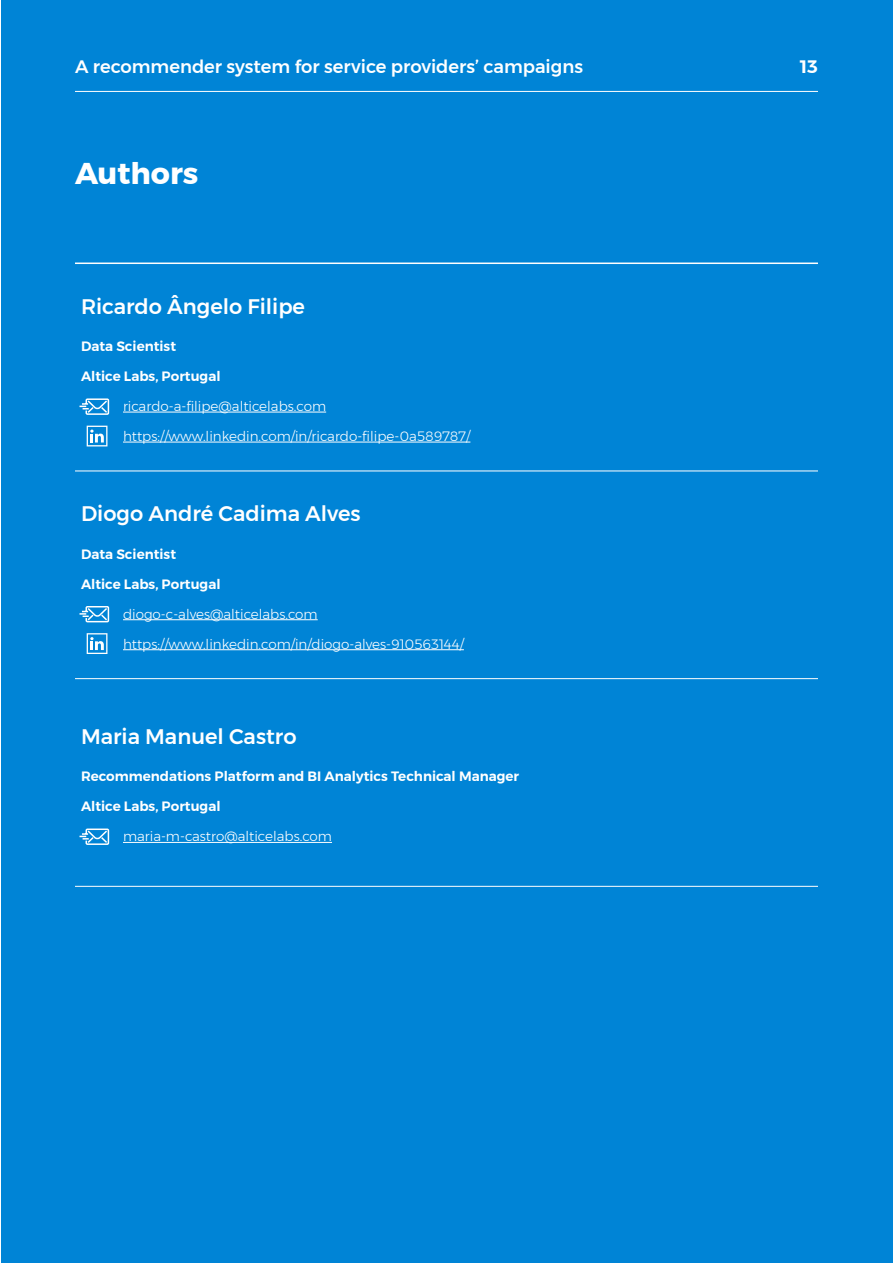
<style>
.page{position:relative;width:893px;height:1263px;background:#fff}
.page>*{position:absolute;margin:0;border:0;box-sizing:border-box;transform-origin:0 0}
.t1{font:700 30px "Montserrat";color:#fff}
.t2{font:500 21px "Montserrat";color:#fff}
.t3{font:500 18px "Montserrat";color:#fff}
.t4{font:600 18px "Montserrat";color:#fff}
.t5{font:300 13.5px "Montserrat";color:#fff}
.t6{font:600 13.5px "Montserrat";color:#fff}
</style>
<div class="page">
<div style="left:2px;top:1px;width:891px;height:1262px;background:#0084d6"></div>
<hr style="left:75px;top:91px;width:743px;height:1px;background:#fff">
<hr style="left:75px;top:263px;width:743px;height:1px;background:#fff">
<hr style="left:75px;top:471px;width:743px;height:1px;background:#fff">
<hr style="left:75px;top:678px;width:743px;height:1px;background:#fff">
<hr style="left:75px;top:886px;width:743px;height:1px;background:#fff">
<hr style="left:123px;top:412px;width:203px;height:1px;background:#fff">
<hr style="left:123px;top:442px;width:347px;height:1px;background:#fff">
<hr style="left:123px;top:619px;width:195px;height:1px;background:#fff">
<hr style="left:123px;top:649px;width:341px;height:1px;background:#fff">
<hr style="left:123px;top:842px;width:209px;height:1px;background:#fff">
<svg style="left:79px;top:398px;width:31px;height:17px"></svg>
<svg style="left:79px;top:828px;width:31px;height:17px"></svg>
<svg style="left:79px;top:606px;width:31px;height:17px"></svg>
<svg style="left:87px;top:426px;width:20px;height:20px"></svg>
<svg style="left:87px;top:633px;width:20px;height:21px"></svg>
<h3 class="t3" style="left:75px;top:52px;width:510px">A recommender system for service providers’ campaigns</h3>
<h3 class="t4" style="left:800px;top:52px;width:19px">13</h3>
<h1 class="t1" style="left:75px;top:149px;width:125px">Authors</h1>
<h2 class="t2" style="left:81px;top:290px;width:226px">Ricardo Ângelo Filipe</h2>
<p class="t6" style="left:81px;top:336px;width:97px">Data Scientist</p>
<p class="t6" style="left:81px;top:366px;width:141px">Altice Labs, Portugal</p>
<p class="t5" style="left:123px;top:396px;width:205px">ricardo-a-filipe@alticelabs.com</p>
<p class="t5" style="left:123px;top:426px;width:349px">https://www.linkedin.com/in/ricardo-filipe-0a589787/</p>
<h2 class="t2" style="left:81px;top:497px;width:281px">Diogo André Cadima Alves</h2>
<p class="t6" style="left:81px;top:543px;width:97px">Data Scientist</p>
<p class="t6" style="left:81px;top:573px;width:141px">Altice Labs, Portugal</p>
<p class="t5" style="left:123px;top:604px;width:196px">diogo-c-alves@alticelabs.com</p>
<p class="t5" style="left:123px;top:634px;width:342px">https://www.linkedin.com/in/diogo-alves-910563144/</p>
<h2 class="t2" style="left:81px;top:720px;width:217px">Maria Manuel Castro</h2>
<p class="t6" style="left:81px;top:766px;width:440px">Recommendations Platform and BI Analytics Technical Manager</p>
<p class="t6" style="left:81px;top:796px;width:141px">Altice Labs, Portugal</p>
<p class="t5" style="left:123px;top:826px;width:210px">maria-m-castro@alticelabs.com</p>
</div>
